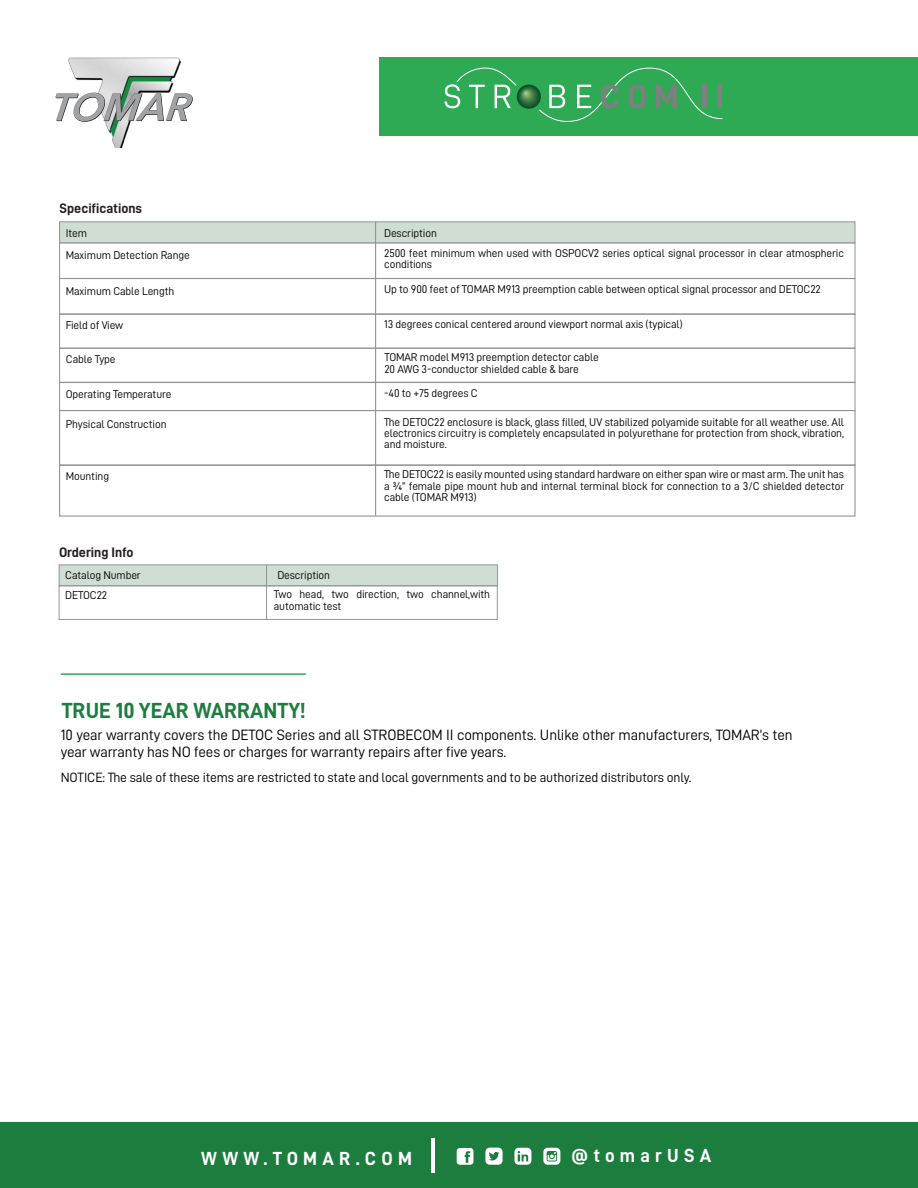
<style>
.page{position:relative;width:918px;height:1188px;background:#fff}
.page>*{position:absolute;margin:0;border:0;box-sizing:border-box;transform-origin:0 0}
.t1{font:21.9px "D DIN Bold";color:#1d7d3e}
.t2{font:19.05px "D DIN Bold";letter-spacing:.275em;color:#fff}
.t3{font:15px/16.5px "D DIN";letter-spacing:-.01em;color:#000}
.t4{font:13.8px "D DIN Bold";color:#231f20}
.t5{font:13.5px "D DIN";letter-spacing:-.01em;color:#000}
.t6{font:11.25px/11.2px "D DIN";letter-spacing:-.01em;color:#000}
</style>
<div class="page">
<div style="left:0;top:1123px;width:918px;height:65px;background:#1d7d3e"></div>
<div style="left:379px;top:57px;width:539px;height:79px;background:#2daa53"></div>
<hr style="left:61px;top:673px;width:245px;height:2px;background:#2daa53">
<div style="left:59px;top:242px;width:796px;height:37px;border:1px solid #929497"></div>
<div style="left:59px;top:278px;width:796px;height:37px;border:1px solid #929497"></div>
<div style="left:59px;top:313px;width:796px;height:36px;border:1px solid #929497"></div>
<div style="left:59px;top:348px;width:796px;height:35px;border:1px solid #929497"></div>
<div style="left:59px;top:382px;width:796px;height:29px;border:1px solid #929497"></div>
<div style="left:59px;top:410px;width:797px;height:56px;border:1px solid #929497"></div>
<div style="left:59px;top:464px;width:797px;height:53px;border:1px solid #929497"></div>
<div style="left:59px;top:221px;width:796px;height:22px;background:#d0ddd3;border:1px solid #929497"></div>
<hr style="left:375px;top:221px;width:1px;height:295px;background:#929497">
<div style="left:59px;top:565px;width:439px;height:21px;background:#d0ddd3;border:1px solid #929497"></div>
<div style="left:59px;top:585px;width:439px;height:35px;border:1px solid #929497"></div>
<hr style="left:266px;top:565px;width:1px;height:54px;background:#929497">
<svg style="left:444px;top:67px;width:73px;height:41px"></svg>
<svg style="left:517px;top:85px;width:24px;height:24px"></svg>
<svg style="left:538px;top:67px;width:185px;height:55px"></svg>
<img style="left:68px;top:57px;width:113px;height:90px">
<svg style="left:55px;top:93px;width:138px;height:29px"></svg>
<hr style="left:431px;top:1139px;width:3px;height:34px;background:#fff">
<svg style="left:457px;top:1148px;width:16px;height:17px"></svg>
<svg style="left:485px;top:1148px;width:18px;height:17px"></svg>
<svg style="left:543px;top:1148px;width:17px;height:17px"></svg>
<svg style="left:514px;top:1148px;width:17px;height:17px"></svg>
<p class="t4" style="left:60px;top:200px;width:84px">Specifications</p>
<p class="t6" style="left:66px;top:222px;width:126px;line-height:21.9px">Item<br>Maximum Detection Range</p>
<p class="t6" style="left:66px;top:285px;width:110px">Maximum Cable Length</p>
<p class="t6" style="left:66px;top:320px;width:59px">Field of View</p>
<p class="t6" style="left:384px;top:227px;width:54px">Description</p>
<p class="t6" style="left:384px;top:247px;width:461px">2500 feet minimum when used with OSPOCV2 series optical signal processor in clear atmospheric conditions</p>
<p class="t6" style="left:384px;top:283px;width:438px">Up to 900 feet of TOMAR M913 preemption cable between optical signal processor and DETOC22</p>
<p class="t6" style="left:384px;top:318px;width:300px">13 degrees conical centered around viewport normal axis (typical)</p>
<p class="t6" style="left:66px;top:354px;width:51px">Cable Type</p>
<p class="t6" style="left:384px;top:352px;width:216px">TOMAR model M913 preemption detector cable<br>20 AWG 3-conductor shielded cable &amp; bare</p>
<p class="t6" style="left:66px;top:389px;width:107px">Operating Temperature</p>
<p class="t6" style="left:66px;top:418px;width:102px">Physical Construction</p>
<p class="t6" style="left:66px;top:471px;width:45px">Mounting</p>
<p class="t4" style="left:59px;top:545px;width:76px">Ordering Info</p>
<p class="t6" style="left:65px;top:569px;width:77px">Catalog Number</p>
<p class="t6" style="left:277px;top:569px;width:54px">Description</p>
<p class="t6" style="left:384px;top:387px;width:95px">-40 to +75 degrees C</p>
<p class="t6" style="left:384px;top:416px;width:461px;text-align:justify">The DETOC22 enclosure is black, glass filled, UV stabilized polyamide suitable for all weather use. All electronics circuitry is completely encapsulated in polyurethane for protection from shock, vibration, and moisture.</p>
<p class="t6" style="left:384px;top:469px;width:461px;text-align:justify">The DETOC22 is easily mounted using standard hardware on either span wire or mast arm. The unit has a ¾” female pipe mount hub and internal terminal block for connection to a 3/C shielded detector cable (TOMAR M913)</p>
<p class="t6" style="left:65px;top:589px;width:43px">DETOC22</p>
<p class="t6" style="left:274px;top:589px;width:218px">Two head, two direction, two channel,with automatic test</p>
<h1 class="t1" style="left:62px;top:699px;width:245px">TRUE 10 YEAR WARRANTY!</h1>
<h3 class="t3" style="left:61px;top:727px;width:734px">10 year warranty covers the DETOC Series and all STROBECOM II components. Unlike other manufacturers, TOMAR’s ten year warranty has NO fees or charges for warranty repairs after five years.</h3>
<p class="t5" style="left:61px;top:770px;width:632px">NOTICE: The sale of these items are restricted to state and local governments and to be authorized distributors only.</p>
<h2 class="t2" style="left:201px;top:1148px;width:212px">WWW.TOMAR.COM</h2>
<h2 class="t2" style="left:572px;top:1144px;width:141px">@tomarUSA</h2>
</div>
